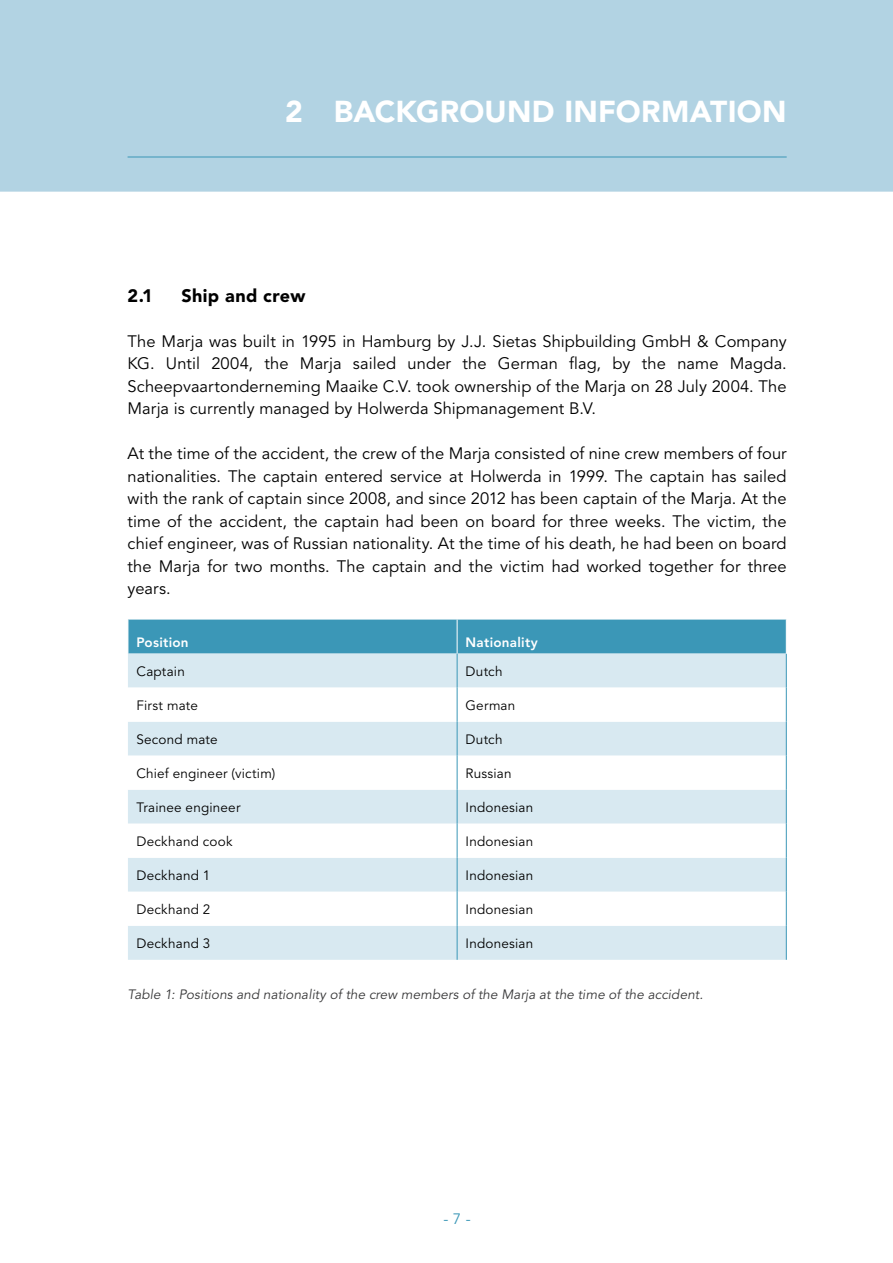
<style>
.page{position:relative;width:893px;height:1263px;background:#fff}
.page>*{position:absolute;margin:0;border:0;box-sizing:border-box;transform-origin:0 0}
.t1{font:900 30px "Avenir LT Std";letter-spacing:.01em;color:#fff}
.t2{font:900 18px "Avenir LT Std";letter-spacing:.02em;color:#000}
.Bodytekst{font:16.5px/22.5px "Avenir LT Std";letter-spacing:.005em;color:#000;text-align:justify}
.t3{font:15px "Avenir LT Std";color:#3b97b7}
.Tabel_bodytekst{font:13.5px "Avenir LT Std";letter-spacing:.015em;color:#000}
.Bijschrift{font:italic 13.5px "Avenir LT Std";letter-spacing:.005em;color:#39393a}
.Tabel-kop{font:800 13.5px "Avenir LT Std";letter-spacing:.02em;color:#fff}
</style>
<div class="page">
<div style="left:0;top:0;width:893px;height:192px;background:#b2d3e3"></div>
<hr style="left:128px;top:157px;width:659px;height:1px;background:#3b97b7">
<div style="left:129px;top:620px;width:657px;height:34px;background:#3b97b7"></div>
<div style="left:128px;top:654px;width:658px;height:306px;background:#d8e9f1"></div>
<svg style="left:128px;top:688px;width:658px;height:238px"></svg>
<hr style="left:457px;top:620px;width:1px;height:34px;background:#fff">
<hr style="left:457px;top:654px;width:1px;height:34px;background:#3b97b7">
<hr style="left:786px;top:654px;width:1px;height:34px;background:#3b97b7">
<hr style="left:786px;top:688px;width:1px;height:34px;background:#3b97b7">
<hr style="left:786px;top:722px;width:1px;height:34px;background:#3b97b7">
<hr style="left:786px;top:756px;width:1px;height:34px;background:#3b97b7">
<hr style="left:786px;top:790px;width:1px;height:34px;background:#3b97b7">
<hr style="left:786px;top:824px;width:1px;height:34px;background:#3b97b7">
<hr style="left:786px;top:858px;width:1px;height:34px;background:#3b97b7">
<hr style="left:786px;top:892px;width:1px;height:34px;background:#3b97b7">
<hr style="left:786px;top:926px;width:1px;height:34px;background:#3b97b7">
<hr style="left:457px;top:688px;width:1px;height:34px;background:#3b97b7">
<hr style="left:457px;top:722px;width:1px;height:34px;background:#3b97b7">
<hr style="left:457px;top:756px;width:1px;height:34px;background:#3b97b7">
<hr style="left:457px;top:790px;width:1px;height:34px;background:#3b97b7">
<hr style="left:457px;top:824px;width:1px;height:34px;background:#3b97b7">
<hr style="left:457px;top:858px;width:1px;height:34px;background:#3b97b7">
<hr style="left:457px;top:892px;width:1px;height:34px;background:#3b97b7">
<hr style="left:457px;top:926px;width:1px;height:34px;background:#3b97b7">
<p class="t1" style="left:285px;top:93px;width:503px">2 BACKGROUND INFORMATION</p>
<p class="t2" style="left:128px;top:284px;width:27px">2.1</p>
<p class="t2" style="left:182px;top:284px;width:125px">Ship and crew</p>
<p class="Bodytekst" style="left:128px;top:330px;width:661px">The Marja was built in 1995 in Hamburg by J.J. Sietas Shipbuilding GmbH &amp; Company KG. Until 2004, the Marja sailed under the German flag, by the name Magda.<br>Scheepvaartonderneming Maaike C.V. took ownership of the Marja on 28 July 2004. The Marja is currently managed by Holwerda Shipmanagement B.V.</p>
<p class="Bodytekst" style="left:128px;top:443px;width:661px">At the time of the accident, the crew of the Marja consisted of nine crew members of four nationalities. The captain entered service at Holwerda in 1999. The captain has sailed with the rank of captain since 2008, and since 2012 has been captain of the Marja. At the time of the accident, the captain had been on board for three weeks. The victim, the chief engineer, was of Russian nationality. At the time of his death, he had been on board the Marja for two months. The captain and the victim had worked together for three years.</p>
<p class="Tabel-kop" style="left:136px;top:634px;width:54px">Position</p>
<p class="Tabel-kop" style="left:466px;top:634px;width:74px">Nationality</p>
<p class="Tabel_bodytekst" style="left:136px;top:664px;width:50px">Captain</p>
<p class="Tabel_bodytekst" style="left:466px;top:664px;width:38px">Dutch</p>
<p class="Tabel_bodytekst" style="left:136px;top:698px;width:63px">First mate</p>
<p class="Tabel_bodytekst" style="left:466px;top:698px;width:51px">German</p>
<p class="Tabel_bodytekst" style="left:136px;top:732px;width:83px">Second mate</p>
<p class="Tabel_bodytekst" style="left:466px;top:732px;width:38px">Dutch</p>
<p class="Tabel_bodytekst" style="left:136px;top:766px;width:140px">Chief engineer (victim)</p>
<p class="Tabel_bodytekst" style="left:466px;top:766px;width:48px">Russian</p>
<p class="Tabel_bodytekst" style="left:136px;top:800px;width:106px">Trainee engineer</p>
<p class="Tabel_bodytekst" style="left:466px;top:800px;width:69px">Indonesian</p>
<p class="Tabel_bodytekst" style="left:136px;top:834px;width:98px">Deckhand cook</p>
<p class="Tabel_bodytekst" style="left:466px;top:834px;width:69px">Indonesian</p>
<p class="Tabel_bodytekst" style="left:136px;top:868px;width:75px">Deckhand 1</p>
<p class="Tabel_bodytekst" style="left:466px;top:868px;width:69px">Indonesian</p>
<p class="Tabel_bodytekst" style="left:136px;top:902px;width:75px">Deckhand 2</p>
<p class="Tabel_bodytekst" style="left:466px;top:902px;width:69px">Indonesian</p>
<p class="Tabel_bodytekst" style="left:136px;top:936px;width:75px">Deckhand 3</p>
<p class="Tabel_bodytekst" style="left:466px;top:936px;width:69px">Indonesian</p>
<p class="Bijschrift" style="left:128px;top:987px;width:577px">Table 1: Positions and nationality of the crew members of the Marja at the time of the accident.</p>
<p class="t3" style="left:443px;top:1210px;width:29px">- 7 -</p>
</div>
